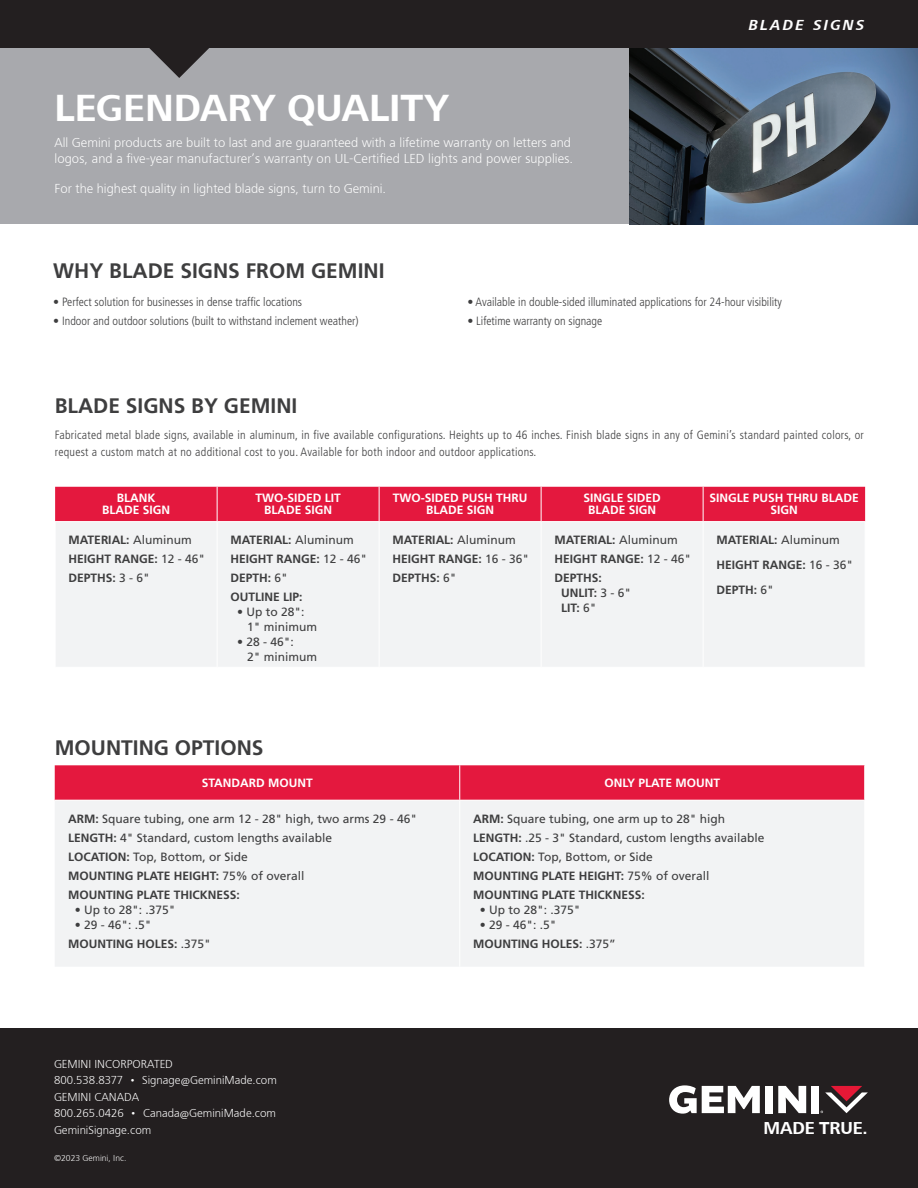
<style>
.page{position:relative;width:918px;height:1188px;background:#fff}
.page>*{position:absolute;margin:0;border:0;box-sizing:border-box;transform-origin:0 0}
.t1{font:700 39px "Lino Frutiger Next";letter-spacing:-.005em;color:#fff}
.t2{font:700 21px "Frutiger LT Std";color:#3e3e3f}
.t3{font:700 17.85px "Lino Frutiger Next";letter-spacing:-.01em;color:#fff}
.t4{font:italic 700 15px "Lino Frutiger Next";letter-spacing:.15em;color:#fff}
.t5{font:300 13.5px/16.5px "Lino Frutiger Next";color:#fff}
.t6{font:700 12px/15px "Frutiger LT Std";color:#3e3e3f}
.t7{font:12px/15px "Frutiger LT Std";color:#3e3e3f}
.t8{font:300 condensed 12px/16.5px "Frutiger LT Std";letter-spacing:.02em;color:#3e3e3f}
.t9{font:300 condensed 12px "Frutiger LT Std";color:#3e3e3f}
.t10{font:700 12px/12px "Frutiger LT Std";color:#fff;text-align:center}
.t11{font:300 12px "Lino Frutiger Next";color:#fff}
.t12{font:300 9px "Lino Frutiger Next";color:#fff}
.s1{font-weight:400}
.s2{font-weight:700}
</style>
<div class="page">
<div style="left:0;top:12px;width:918px;height:212px;background:#a8a9ad"></div>
<img style="left:630px;top:47px;width:288px;height:177px">
<div style="left:0;top:1028px;width:918px;height:160px;background:#231f20"></div>
<div style="left:0;top:0;width:918px;height:47px;background:#231f20"></div>
<svg style="left:141px;top:47px;width:76px;height:31px"></svg>
<div style="left:55px;top:487px;width:810px;height:34px;background:#e4183e"></div>
<div style="left:56px;top:522px;width:808px;height:145px;background:#f2f3f4"></div>
<hr style="left:217px;top:522px;width:1px;height:145px;background:#fff">
<hr style="left:379px;top:522px;width:1px;height:145px;background:#fff">
<hr style="left:541px;top:522px;width:1px;height:145px;background:#fff">
<hr style="left:703px;top:522px;width:1px;height:145px;background:#fff">
<hr style="left:217px;top:487px;width:1px;height:34px;background:#fff">
<hr style="left:379px;top:487px;width:1px;height:34px;background:#fff">
<hr style="left:541px;top:487px;width:1px;height:34px;background:#fff">
<hr style="left:703px;top:487px;width:1px;height:34px;background:#fff">
<div style="left:55px;top:765px;width:809px;height:35px;background:#e4183e"></div>
<div style="left:55px;top:801px;width:809px;height:165px;background:#f2f3f4"></div>
<hr style="left:459px;top:765px;width:1px;height:35px;background:#fff">
<hr style="left:459px;top:801px;width:1px;height:166px;background:#fff">
<svg style="left:669px;top:1085px;width:91px;height:29px"></svg>
<div style="left:765px;top:1086px;width:8px;height:27px;background:#fff"></div>
<svg style="left:778px;top:1086px;width:28px;height:27px"></svg>
<div style="left:812px;top:1086px;width:7px;height:27px;background:#fff"></div>
<svg style="left:821px;top:1086px;width:47px;height:27px"></svg>
<p class="t1" style="left:55px;top:86px;width:396px">LEGENDARY QUALITY</p>
<p class="t5" style="left:55px;top:134px;width:520px">All Gemini products are built to last and are guaranteed with a lifetime warranty on letters and logos, and a five-year manufacturer’s warranty on UL-Certified LED lights and power supplies.</p>
<p class="t5" style="left:55px;top:180px;width:333px">For the highest quality in lighted blade signs, turn to Gemini.</p>
<p class="t2" style="left:53px;top:259px;width:333px">WHY BLADE SIGNS FROM GEMINI</p>
<p class="t4" style="left:749px;top:16px;width:117px">BLADE SIGNS</p>
<p class="t9" style="left:53px;top:295px;width:250px">• Perfect solution for businesses in dense traffic locations</p>
<p class="t9" style="left:53px;top:314px;width:307px">• Indoor and outdoor solutions (built to withstand inclement weather)</p>
<p class="t9" style="left:467px;top:295px;width:316px">• Available in double-sided illuminated applications for 24-hour visibility</p>
<p class="t9" style="left:467px;top:314px;width:136px">• Lifetime warranty on signage</p>
<p class="t2" style="left:55px;top:394px;width:244px">BLADE SIGNS BY GEMINI</p>
<p class="t8" style="left:55px;top:427px;width:811px">Fabricated metal blade signs, available in aluminum, in five available configurations. Heights up to 46 inches. Finish blade signs in any of Gemini’s standard painted colors, or request a custom match at no additional cost to you. Available for both indoor and outdoor applications.</p>
<p class="t10" style="left:102px;top:492px;width:70px">BLANK<br>BLADE SIGN</p>
<p class="t10" style="left:255px;top:492px;width:87px">TWO-SIDED LIT<br>BLADE SIGN</p>
<p class="t10" style="left:393px;top:492px;width:136px">TWO-SIDED PUSH THRU<br>BLADE SIGN</p>
<p class="t10" style="left:583px;top:492px;width:79px">SINGLE SIDED<br>BLADE SIGN</p>
<p class="t10" style="left:709px;top:492px;width:151px">SINGLE PUSH THRU BLADE<br>SIGN</p>
<p class="t6" style="left:69px;top:533px;width:125px">MATERIAL: <span class="s1">Aluminum</span></p>
<p class="t6" style="left:69px;top:552px;width:138px">HEIGHT RANGE: <span class="s1">12 - 46"</span></p>
<p class="t6" style="left:69px;top:571px;width:83px">DEPTHS: <span class="s1">3 - 6"</span></p>
<p class="t6" style="left:231px;top:533px;width:125px">MATERIAL: <span class="s1">Aluminum</span></p>
<p class="t6" style="left:231px;top:552px;width:138px">HEIGHT RANGE: <span class="s1">12 - 46"</span></p>
<p class="t6" style="left:231px;top:571px;width:59px">DEPTH: <span class="s1">6"</span></p>
<p class="t6" style="left:231px;top:590px;width:74px">OUTLINE LIP:</p>
<p class="t7" style="left:247px;top:605px;width:72px;text-indent:-10px">• Up to 28":<br>1" minimum</p>
<p class="t7" style="left:247px;top:635px;width:72px;text-indent:-10px">• 28 - 46":<br>2" minimum</p>
<p class="t6" style="left:393px;top:533px;width:125px">MATERIAL: <span class="s1">Aluminum</span></p>
<p class="t6" style="left:393px;top:552px;width:138px">HEIGHT RANGE: <span class="s1">16 - 36"</span></p>
<p class="t6" style="left:393px;top:571px;width:66px">DEPTHS: <span class="s1">6"</span></p>
<p class="t6" style="left:555px;top:533px;width:125px">MATERIAL: <span class="s1">Aluminum</span></p>
<p class="t6" style="left:555px;top:552px;width:138px">HEIGHT RANGE: <span class="s1">12 - 46"</span></p>
<p class="t6" style="left:561px;top:571px;width:71px;text-indent:-7px">DEPTHS:<br>UNLIT: <span class="s1">3 - 6"<br></span>LIT: <span class="s1">6"</span></p>
<p class="t6" style="left:717px;top:533px;width:125px">MATERIAL: <span class="s1">Aluminum</span></p>
<p class="t6" style="left:717px;top:557px;width:138px">HEIGHT RANGE: <span class="s1">16 - 36"</span></p>
<p class="t6" style="left:717px;top:582px;width:59px">DEPTH: <span class="s1">6"</span></p>
<p class="t2" style="left:55px;top:735px;width:210px">MOUNTING OPTIONS</p>
<p class="t10" style="left:202px;top:777px;width:113px">STANDARD MOUNT</p>
<p class="t10" style="left:604px;top:777px;width:117px">ONLY PLATE MOUNT</p>
<p class="t7" style="left:68px;top:811px;width:350px"><span class="s2">ARM:</span> Square tubing, one arm 12 - 28" high, two arms 29 - 46"</p>
<p class="t7" style="left:68px;top:830px;width:266px"><span class="s2">LENGTH:</span> 4" Standard, custom lengths available</p>
<p class="t7" style="left:68px;top:849px;width:181px"><span class="s2">LOCATION:</span> Top, Bottom, or Side</p>
<p class="t6" style="left:68px;top:868px;width:238px">MOUNTING PLATE HEIGHT: <span class="s1">75% of overall</span></p>
<p class="t6" style="left:68px;top:887px;width:173px">MOUNTING PLATE THICKNESS:</p>
<p class="t7" style="left:75px;top:902px;width:102px">• Up to 28": .375"</p>
<p class="t7" style="left:75px;top:917px;width:78px">• 29 - 46": .5"</p>
<p class="t6" style="left:68px;top:936px;width:144px">MOUNTING HOLES: <span class="s1">.375"</span></p>
<p class="t7" style="left:473px;top:811px;width:254px"><span class="s2">ARM:</span> Square tubing, one arm up to 28" high</p>
<p class="t7" style="left:473px;top:830px;width:293px"><span class="s2">LENGTH:</span> .25 - 3" Standard, custom lengths available</p>
<p class="t7" style="left:473px;top:849px;width:181px"><span class="s2">LOCATION:</span> Top, Bottom, or Side</p>
<p class="t6" style="left:473px;top:868px;width:238px">MOUNTING PLATE HEIGHT: <span class="s1">75% of overall</span></p>
<p class="t6" style="left:473px;top:887px;width:173px">MOUNTING PLATE THICKNESS:</p>
<p class="t7" style="left:480px;top:902px;width:102px">• Up to 28": .375"</p>
<p class="t7" style="left:480px;top:917px;width:78px">• 29 - 46": .5"</p>
<p class="t6" style="left:473px;top:936px;width:144px">MOUNTING HOLES: <span class="s1">.375”</span></p>
<p class="t11" style="left:54px;top:1057px;width:120px">GEMINI INCORPORATED</p>
<p class="t11" style="left:54px;top:1074px;width:224px">800.538.8377 • Signage@GeminiMade.com</p>
<p class="t11" style="left:54px;top:1090px;width:87px">GEMINI CANADA</p>
<p class="t11" style="left:54px;top:1107px;width:224px">800.265.0426 • Canada@GeminiMade.com</p>
<p class="t11" style="left:54px;top:1123px;width:99px">GeminiSignage.com</p>
<p class="t12" style="left:54px;top:1153px;width:74px">©2023 Gemini, Inc.</p>
<p class="t3" style="left:764px;top:1118px;width:106px">MADE TRUE.</p>
</div>
